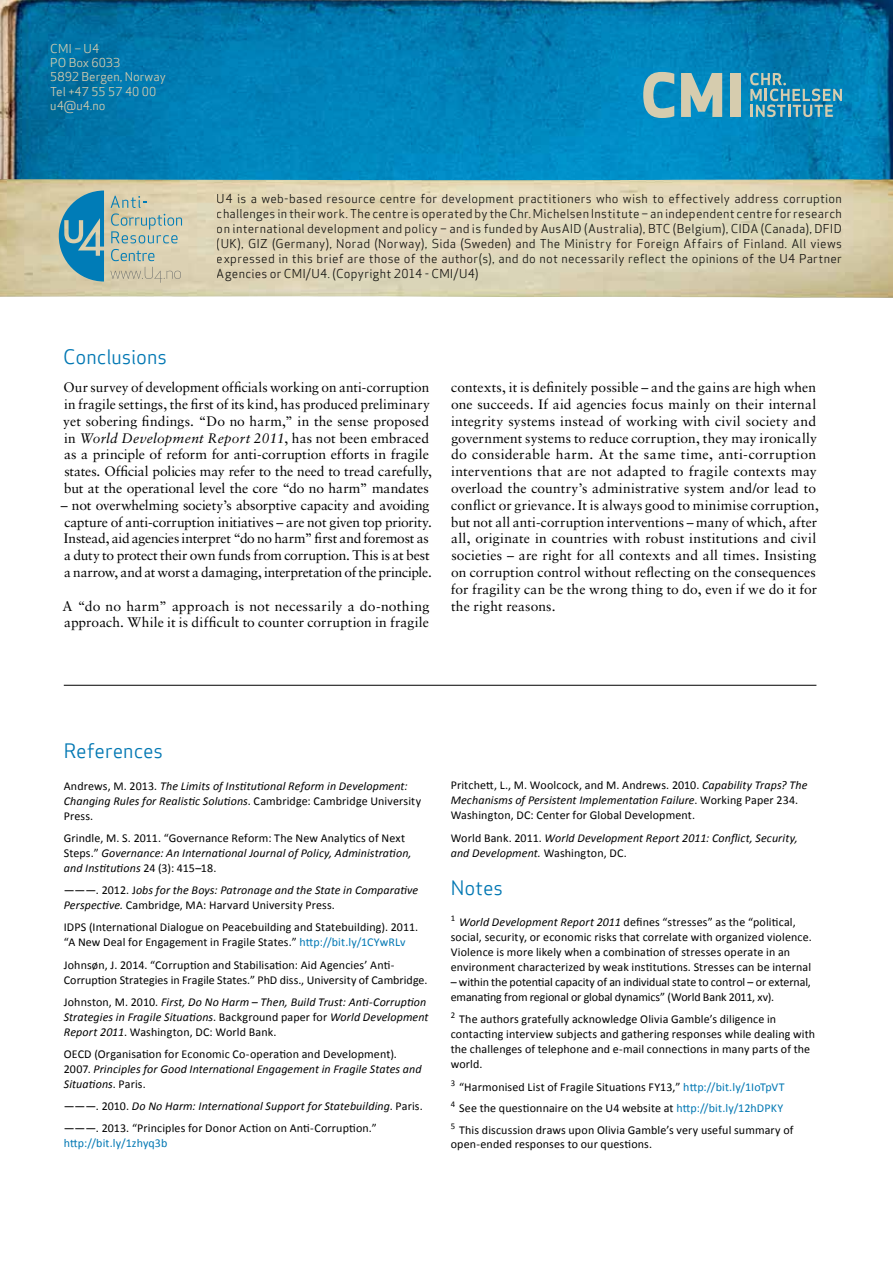
<style>
.page{position:relative;width:893px;height:1263px;background:#fff}
.page>*{position:absolute;margin:0;border:0;box-sizing:border-box;transform-origin:0 0}
.t1{font:19.5px "Apex Sans Book T";color:#0077b3}
.t2{font:13.8px/16.8px "Sabon LT Std";letter-spacing:.005em;color:#000}
.t3{font:13.8px/16.8px "Sabon LT Std";letter-spacing:-.015em;color:#000}
.t4{font:12px/15px "Calibri";letter-spacing:.01em;color:#000}
.t5{font:12px/15px "Apex Sans Book T";letter-spacing:.02em;color:#000;text-align:justify}
.t6{font:italic 12px/15px "Calibri";letter-spacing:.01em;color:#000}
.t7{font:12px/15px "Calibri";letter-spacing:-.01em;color:#000}
.t8{font:12px/14.4px "Apex Sans Book T";color:#d6ccae}
.t9{font:12px "Calibri";letter-spacing:.01em;color:#0077b3}
.s1{font-style:italic}
.s2{font-style:normal}
.s3{color:#0077b3}
</style>
<div class="page">
<img style="left:0;top:0;width:893px;height:179px">
<svg style="left:750px;top:73px;width:92px;height:44px;background:#3e93b1"></svg>
<svg style="left:643px;top:72px;width:31px;height:46px"></svg>
<svg style="left:681px;top:73px;width:41px;height:44px;background:#9cbab3"></svg>
<div style="left:730px;top:73px;width:10px;height:44px;background:#d6ccae"></div>
<img style="left:0;top:179px;width:893px;height:119px">
<svg style="left:59px;top:191px;width:45px;height:91px;background:#4a97b1"></svg>
<svg style="left:111px;top:196px;width:71px;height:47px;background:#bfc5b0"></svg>
<svg style="left:111px;top:249px;width:43px;height:12px"></svg>
<svg style="left:110px;top:267px;width:71px;height:16px"></svg>
<hr style="left:64px;top:685px;width:752px;height:1px;background:#000">
<p class="t8" style="left:50px;top:41px;width:117px">CMI – U4<br>PO Box 6033<br>5892 Bergen, Norway<br>Tel +47 55 57 40 00 u4@u4.no</p>
<p class="t5" style="left:217px;top:191px;width:627px">U4 is a web-based resource centre for development practitioners who wish to effectively address corruption challenges in their work. The centre is operated by the Chr. Michelsen Institute – an independent centre for research on international development and policy – and is funded by AusAID (Australia), BTC (Belgium), CIDA (Canada), DFID (UK), GIZ (Germany), Norad (Norway), Sida (Sweden) and The Ministry for Foreign Affairs of Finland. All views expressed in this brief are those of the author(s), and do not necessarily reflect the opinions of the U4 Partner Agencies or CMI/U4. (Copyright 2014 - CMI/U4)</p>
<h1 class="t1" style="left:63px;top:345px;width:105px">Conclusions</h1>
<p class="t2" style="left:63px;top:379px;width:370px">Our survey of development officials working on anti-corruption in fragile settings, the first of its kind, has produced preliminary yet sobering findings. “Do no harm,” in the sense proposed in <span class="s1">World Development Report 2011</span>, has not been embraced as a principle of reform for anti-corruption efforts in fragile states. Official policies may refer to the need to tread carefully, but at the operational level the core “do no harm” mandates</p>
<p class="t3" style="left:61px;top:496px;width:373px">– not overwhelming society’s absorptive capacity and avoiding capture of anti-corruption initiatives – are not given top priority.<br>Instead, aid agencies interpret “do no harm” first and foremost as a duty to protect their own funds from corruption. This is at best a narrow, and at worst a damaging, interpretation of the principle.</p>
<p class="t2" style="left:63px;top:597px;width:368px">A “do no harm” approach is not necessarily a do-nothing approach. While it is difficult to counter corruption in fragile</p>
<p class="t2" style="left:451px;top:379px;width:370px">contexts, it is definitely possible – and the gains are high when one succeeds. If aid agencies focus mainly on their internal integrity systems instead of working with civil society and government systems to reduce corruption, they may ironically do considerable harm. At the same time, anti-corruption interventions that are not adapted to fragile contexts may overload the country’s administrative system and/or lead to conflict or grievance. It is always good to minimise corruption, but not all anti-corruption interventions – many of which, after all, originate in countries with robust institutions and civil societies – are right for all contexts and all times. Insisting on corruption control without reflecting on the consequences for fragility can be the wrong thing to do, even if we do it for the right reasons.</p>
<h1 class="t1" style="left:64px;top:739px;width:101px">References</h1>
<p class="t6" style="left:64px;top:778px;width:359px"><span class="s2">Andrews, M. 2013</span>. The Limits of Institutional Reform in Development:<br>Changing Rules for Realistic Solutions<span class="s2">. Cambridge: Cambridge University<br>Press.</span></p>
<p class="t4" style="left:64px;top:830px;width:349px">Grindle, M. S. 2011. “Governance Reform: The New Analytics of Next<br>Steps.” <span class="s1">Governance: An International Journal of Policy, Administration, and Institutions</span> 24 (3): 415–18.</p>
<p class="t6" style="left:64px;top:882px;width:356px"><span class="s2">———. 2012. J</span>obs for the Boys: Patronage and the State in Comparative<br>Perspective. <span class="s2">Cambridge, MA: Harvard University Press.</span></p>
<p class="t4" style="left:64px;top:920px;width:356px">IDPS (International Dialogue on Peacebuilding and Statebuilding). 2011. “A New Deal for Engagement in Fragile States.” <span class="s3">http://bit.ly/1CYwRLv</span></p>
<p class="t4" style="left:64px;top:957px;width:365px">Johnsøn, J. 2014. “Corruption and Stabilisation: Aid Agencies’ Anti-<br>Corruption Strategies in Fragile States.” PhD diss., University of Cambridge.</p>
<p class="t6" style="left:64px;top:994px;width:366px"><span class="s2">Johnston, M. 2010.</span> First, Do No Harm – Then, Build Trust: Anti-Corruption<br>Strategies in Fragile Situations<span class="s2">. Background paper for</span> World Development<br>Report 2011<span class="s2">. Washington, DC: World Bank.</span></p>
<p class="t4" style="left:64px;top:1046px;width:359px">OECD (Organisation for Economic Co-operation and Development).<br>2007. <span class="s1">Principles for Good International Engagement in Fragile States and<br>Situations</span>. Paris.</p>
<p class="t4" style="left:64px;top:1095px;width:360px;line-height:22.2px">———. 2010. <span class="s1">Do No Harm: International Support for Statebuilding</span>. Paris. ———. 2013. “Principles for Donor Action on Anti-Corruption.”</p>
<p class="t9" style="left:64px;top:1136px;width:105px">http://bit.ly/1zhyq3b</p>
<p class="t4" style="left:451px;top:778px;width:358px">Pritchett, L., M. Woolcock, and M. Andrews. 2010. <span class="s1">Capability Traps? The<br>Mechanisms of Persistent Implementation Failure</span>. Working Paper 234.<br>Washington, DC: Center for Global Development.</p>
<p class="t6" style="left:451px;top:830px;width:348px"><span class="s2">World Bank. 2011.</span> World Development Report 2011: Conflict, Security, and Development. <span class="s2">Washington, DC.</span></p>
<h1 class="t1" style="left:451px;top:875px;width:54px">Notes</h1>
<p class="t4" style="left:451px;top:915px;width:363px"><sup>1</sup> <span class="s1">World Development Report 2011</span> defines “stresses” as the “political, social, security, or economic risks that correlate with organized violence.<br>Violence is more likely when a combination of stresses operate in an environment characterized by weak institutions. Stresses can be internal</p>
<p class="t7" style="left:451px;top:975px;width:362px">– within the potential capacity of an individual state to control – or external, emanating from regional or global dynamics” (World Bank 2011, xv).</p>
<p class="t4" style="left:451px;top:1012px;width:366px"><sup>2</sup> The authors gratefully acknowledge Olivia Gamble’s diligence in contacting interview subjects and gathering responses while dealing with the challenges of telephone and e-mail connections in many parts of the world.</p>
<p class="t4" style="left:451px;top:1076px;width:344px;line-height:21.5px"><sup>3</sup> “Harmonised List of Fragile Situations FY13,” <span class="s3">http://bit.ly/1IoTpVT<br></span><sup>4</sup> See the questionnaire on the U4 website at <span class="s3">http://bit.ly/12hDPKY<br></span><sup>5</sup> This discussion draws upon Olivia Gamble’s very useful summary of</p>
<p class="t4" style="left:451px;top:1136px;width:203px">open-ended responses to our questions.</p>
</div>
